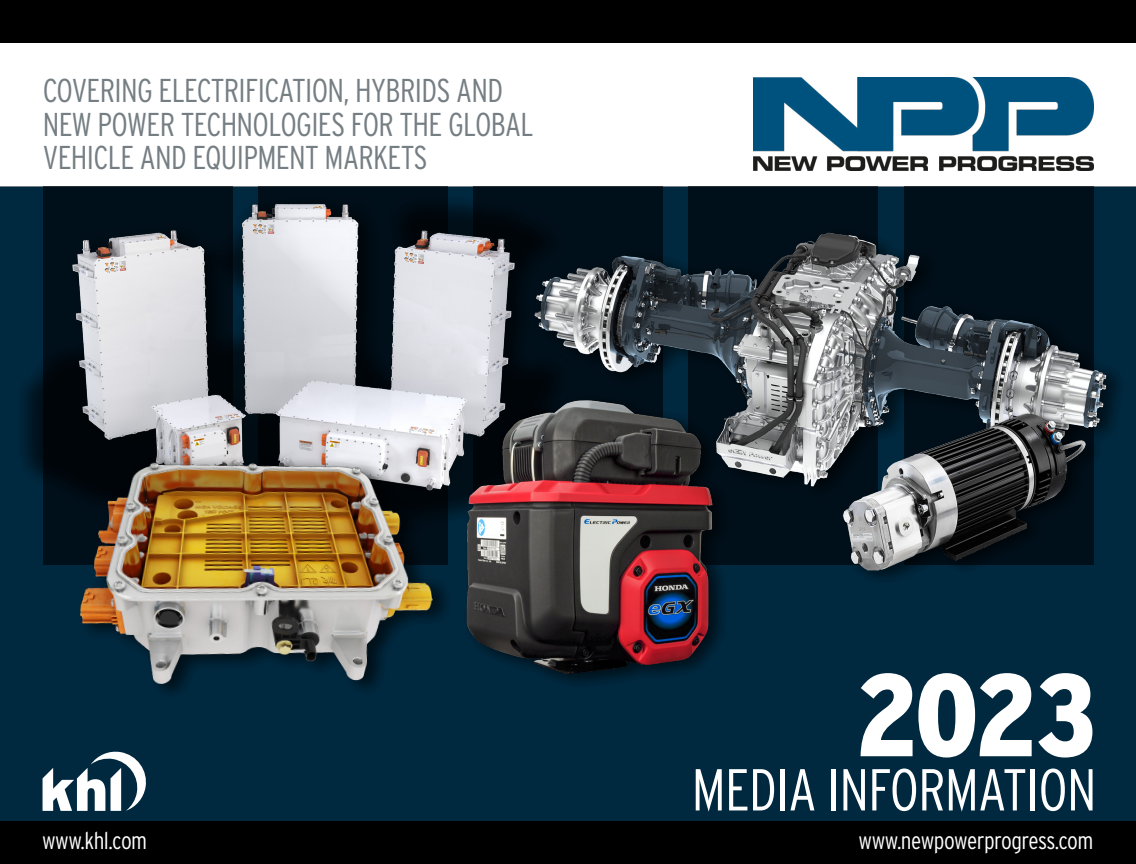
<style>
.page{position:relative;width:1136px;height:864px;background:#fff}
.page>*{position:absolute;margin:0;border:0;box-sizing:border-box;transform-origin:0 0}
.t1{font:900 116.85px "Interstate Condensed";color:#fff}
.t2{font:300 58.95px "Interstate Condensed";letter-spacing:-.015em;color:#fff}
.t3{font:300 33px/33px "Interstate Condensed";letter-spacing:-.02em;color:#757e83}
.t4{font:300 24px "Interstate Condensed";letter-spacing:-.02em;color:#fff}
</style>
<div class="page">
<div style="left:0;top:187px;width:1135px;height:676px;background:#002940"></div>
<div style="left:0;top:0;width:1135px;height:43px;background:#000"></div>
<div style="left:0;top:821px;width:1135px;height:42px;background:#000"></div>
<svg style="left:43px;top:751px;width:103px;height:59px"></svg>
<div style="left:688px;top:187px;width:190px;height:378px;background:#00101b"></div>
<img style="left:753px;top:77px;width:340px;height:93px">
<img style="left:545px;top:187px;width:568px;height:300px">
<div style="left:838px;top:404px;width:268px;height:183px;background:#000;opacity:.6"></div>
<img style="left:826px;top:387px;width:267px;height:184px">
<div style="left:14px;top:192px;width:557px;height:340px;background:#000;opacity:.6"></div>
<img style="left:20px;top:186px;width:525px;height:344px">
<img style="left:42px;top:439px;width:406px;height:254px">
<div style="left:461px;top:390px;width:272px;height:300px;background:#000;opacity:.6"></div>
<img style="left:448px;top:398px;width:289px;height:288px">
<p class="t3" style="left:43px;top:74px;width:492px">COVERING ELECTRIFICATION, HYBRIDS AND<br>NEW POWER TECHNOLOGIES FOR THE GLOBAL<br>VEHICLE AND EQUIPMENT MARKETS</p>
<h1 class="t1" style="left:856px;top:650px;width:242px">2023</h1>
<h2 class="t2" style="left:691px;top:756px;width:406px">MEDIA INFORMATION</h2>
<p class="t4" style="left:42px;top:826px;width:107px">www.khl.com</p>
<p class="t4" style="left:858px;top:826px;width:236px">www.newpowerprogress.com</p>
<p class="t4" style="left:894px;top:826px;width:91px">ww .dies l</p>
</div>
